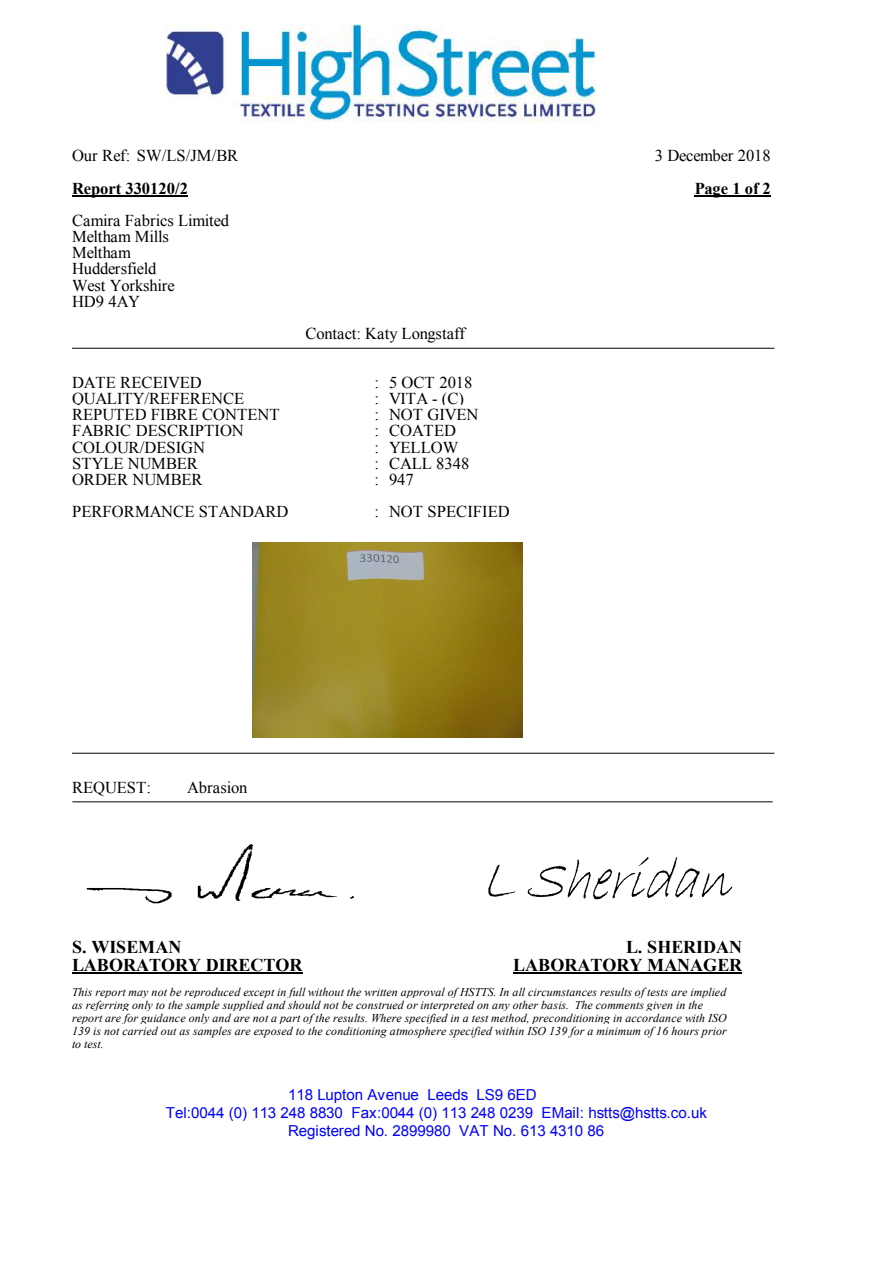
<style>
.page{position:relative;width:893px;height:1263px;background:#fff}
.page>*{position:absolute;margin:0;border:0;box-sizing:border-box;transform-origin:0 0}
.t1{font:700 18px "Times New Roman";color:#000}
.t2{font:16.5px/16.2px "Times New Roman";color:#000}
.t3{font:700 16.5px "Times New Roman";color:#000}
.t4{font:15.15px "Arial";letter-spacing:-.01em;color:#00f}
.t5{font:italic 11.85px/12.9px "Times New Roman";letter-spacing:.01em;color:#000}
</style>
<div class="page">
<img style="left:166px;top:24px;width:431px;height:97px">
<hr style="left:72px;top:196px;width:116px;height:1px;background:#000">
<hr style="left:694px;top:196px;width:76px;height:1px;background:#000">
<hr style="left:72px;top:348px;width:702px;height:1px;background:#000">
<img style="left:252px;top:543px;width:270px;height:194px">
<hr style="left:72px;top:753px;width:702px;height:1px;background:#000">
<hr style="left:72px;top:802px;width:700px;height:1px;background:#000">
<img style="left:86px;top:844px;width:268px;height:60px">
<img style="left:488px;top:856px;width:245px;height:44px">
<hr style="left:72px;top:972px;width:230px;height:2px;background:#000">
<hr style="left:513px;top:972px;width:229px;height:2px;background:#000">
<h2 class="t2" style="left:72px;top:147px;width:168px">Our Ref: SW/LS/JM/BR</h2>
<h2 class="t2" style="left:654px;top:147px;width:117px">3 December 2018</h2>
<h2 class="t3" style="left:72px;top:177px;width:117px">Report 330120/2</h2>
<h2 class="t3" style="left:694px;top:177px;width:77px">Page 1 of 2</h2>
<h2 class="t2" style="left:72px;top:212px;width:158px">Camira Fabrics Limited<br>Meltham Mills<br>Meltham<br>Huddersfield<br>West Yorkshire<br>HD9 4AY</h2>
<h2 class="t2" style="left:305px;top:325px;width:161px">Contact: Katy Longstaff</h2>
<h2 class="t2" style="left:72px;top:374px;width:131px">DATE RECEIVED</h2>
<h2 class="t2" style="left:374px;top:374px;width:99px">: 5 OCT 2018</h2>
<h2 class="t2" style="left:72px;top:390px;width:174px">QUALITY/REFERENCE</h2>
<h2 class="t2" style="left:374px;top:390px;width:91px">: VITA - (C)</h2>
<h2 class="t2" style="left:72px;top:406px;width:209px">REPUTED FIBRE CONTENT</h2>
<h2 class="t2" style="left:374px;top:406px;width:105px">: NOT GIVEN</h2>
<h2 class="t2" style="left:72px;top:423px;width:173px">FABRIC DESCRIPTION</h2>
<h2 class="t2" style="left:374px;top:423px;width:83px">: COATED</h2>
<h2 class="t2" style="left:72px;top:439px;width:134px">COLOUR/DESIGN</h2>
<h2 class="t2" style="left:374px;top:439px;width:85px">: YELLOW</h2>
<h2 class="t2" style="left:72px;top:455px;width:127px">STYLE NUMBER</h2>
<h2 class="t2" style="left:374px;top:455px;width:96px">: CALL 8348</h2>
<h2 class="t2" style="left:72px;top:471px;width:132px">ORDER NUMBER</h2>
<h2 class="t2" style="left:374px;top:471px;width:41px">: 947</h2>
<h2 class="t2" style="left:72px;top:504px;width:218px">PERFORMANCE STANDARD</h2>
<h2 class="t2" style="left:374px;top:504px;width:137px">: NOT SPECIFIED</h2>
<h2 class="t2" style="left:72px;top:779px;width:81px">REQUEST:</h2>
<h2 class="t2" style="left:187px;top:779px;width:62px">Abrasion</h2>
<h1 class="t1" style="left:72px;top:934px;width:111px">S. WISEMAN</h1>
<h1 class="t1" style="left:626px;top:934px;width:118px">L. SHERIDAN</h1>
<h1 class="t1" style="left:72px;top:952px;width:232px">LABORATORY DIRECTOR</h1>
<h1 class="t1" style="left:513px;top:952px;width:230px">LABORATORY MANAGER</h1>
<p class="t5" style="left:72px;top:985px;width:656px">This report may not be reproduced except in full without the written approval of HSTTS. In all circumstances results of tests are implied as referring only to the sample supplied and should not be construed or interpreted on any other basis. The comments given in the report are for guidance only and are not a part of the results. Where specified in a test method, preconditioning in accordance with ISO 139 is not carried out as samples are exposed to the conditioning atmosphere specified within ISO 139 for a minimum of 16 hours prior to test.</p>
<p class="t4" style="left:288px;top:1084px;width:250px">118 Lupton Avenue Leeds LS9 6ED</p>
<p class="t4" style="left:166px;top:1102px;width:542px">Tel:0044 (0) 113 248 8830 Fax:0044 (0) 113 248 0239 EMail: hstts@hstts.co.uk</p>
<p class="t4" style="left:288px;top:1120px;width:317px">Registered No. 2899980 VAT No. 613 4310 86</p>
</div>
